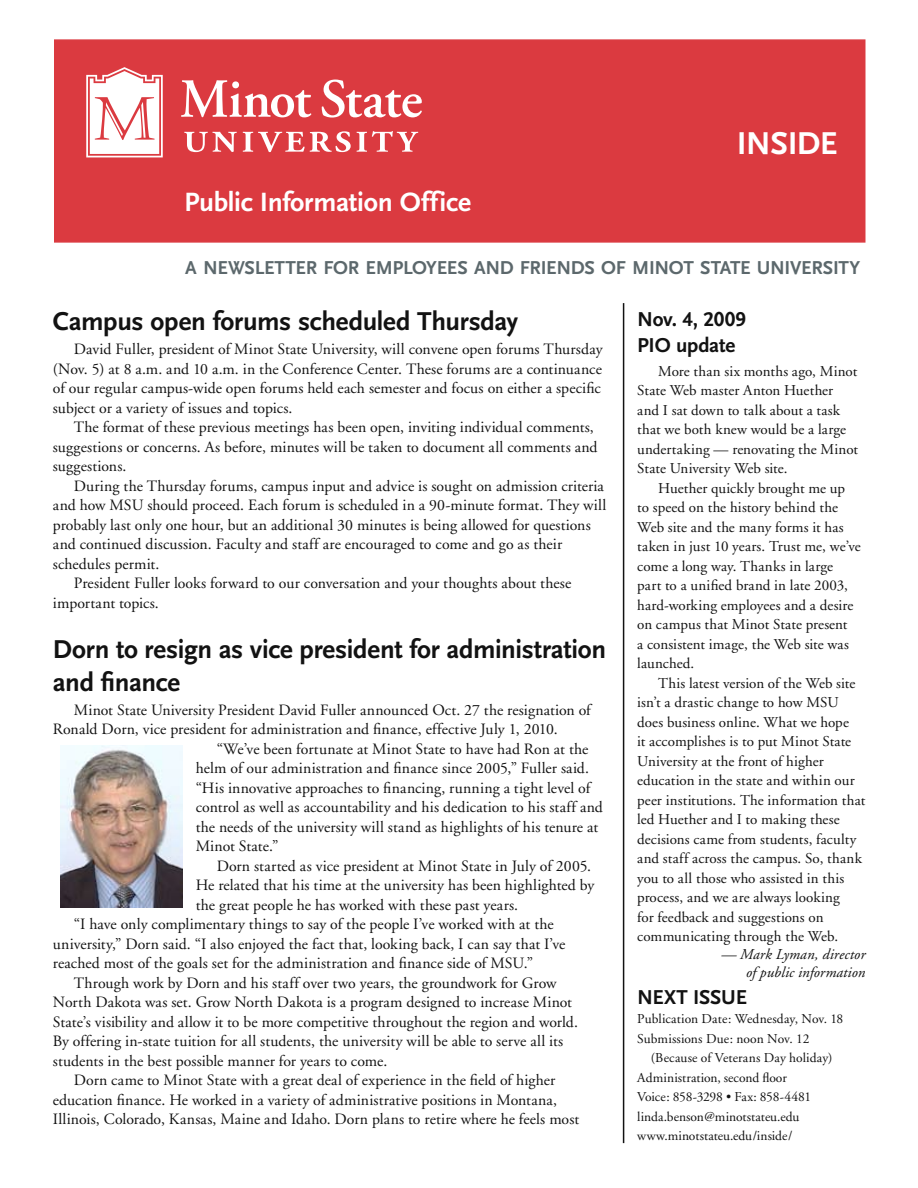
<style>
.page{position:relative;width:918px;height:1188px;background:#fff}
.page>*{position:absolute;margin:0;border:0;box-sizing:border-box;transform-origin:0 0}
.t1{font:700 33px "Scala Sans LF";color:#fff}
.t2{font:700 27.6px "Scala Sans";letter-spacing:-.01em;color:#fff}
.t3{font:700 27px/32.4px "Scala Sans LF";letter-spacing:-.01em;color:#121212}
.t4{font:700 21px/26.1px "Scala Sans LF";letter-spacing:-.01em;color:#121212}
.t5{font:700 19.5px "Scala Sans LF";letter-spacing:-.01em;color:#5c686c}
.t6{font:15.75px/19.5px "Adobe Garamond";letter-spacing:.005em;color:#121212;text-align:justify}
.t7{font:15px/19.5px "Adobe Garamond";letter-spacing:.005em;color:#121212}
.t8{font:italic 15px/18px "Adobe Garamond";letter-spacing:.005em;color:#121212;text-align:right}
.t9{font:13.5px/19.5px "Adobe Garamond";letter-spacing:.005em;color:#121212}
</style>
<div class="page">
<hr style="left:623px;top:303px;width:1px;height:840px;background:#121212">
<div style="left:54px;top:39px;width:812px;height:204px;background:#db3a40;border:2px solid #db3a40"></div>
<svg style="left:86px;top:67px;width:336px;height:90px"></svg>
<img style="left:60px;top:746px;width:122px;height:161px">
<h2 class="t2" style="left:184px;top:187px;width:289px">Public Information Office</h2>
<h1 class="t1" style="left:737px;top:125px;width:102px">inside</h1>
<p class="t5" style="left:185px;top:257px;width:461px">A n ewsletter for employees an d fri en ds of Mino</p>
<p class="t5" style="left:683px;top:257px;width:178px">t State University</p>
<h3 class="t3" style="left:53px;top:306px;width:467px">Campus open forums scheduled Thursday</h3>
<p class="t6" style="left:53px;top:340px;width:551px;text-indent:21px">David Fuller, president of Minot State University, will convene open forums Thursday (Nov. 5) at 8 a.m. and 10 a.m. in the Conference Center. These forums are a continuance of our regular campus-wide open forums held each semester and focus on either a specific subject or a variety of issues and topics.</p>
<p class="t6" style="left:53px;top:418px;width:546px;text-align:left;text-indent:21px">The format of these previous meetings has been open, inviting individual comments, suggestions or concerns. As before, minutes will be taken to document all comments and suggestions.</p>
<p class="t6" style="left:74px;top:476px;width:532px">During the Thursday forums, campus input and advice is sought on admission criteria</p>
<p class="t6" style="left:53px;top:496px;width:555px">and how MSU should proceed. Each forum is scheduled in a 90-minute format. They will</p>
<p class="t6" style="left:53px;top:515px;width:539px">probably last only one hour, but an additional 30 minutes is being allowed for questions</p>
<p class="t6" style="left:53px;top:535px;width:511px">and continued discussion. Faculty and staff are encouraged to come and go as their</p>
<p class="t6" style="left:53px;top:554px;width:108px">schedules permit.</p>
<p class="t6" style="left:74px;top:574px;width:499px">President Fuller looks forward to our conversation and your thoughts about these</p>
<p class="t6" style="left:53px;top:593px;width:108px">important topics.</p>
<h3 class="t3" style="left:53px;top:634px;width:555px">Dorn to resign as vice president for administration and finance</h3>
<p class="t6" style="left:74px;top:700px;width:519px">Minot State University President David Fuller announced Oct. 27 the resignation of</p>
<p class="t6" style="left:53px;top:720px;width:506px">Ronald Dorn, vice president for administration and finance, effective July 1, 2010.</p>
<p class="t6" style="left:217px;top:739px;width:373px">“We’ve been fortunate at Minot State to have had Ron at the</p>
<p class="t6" style="left:196px;top:759px;width:395px">helm of our administration and finance since 2005,” Fuller said.</p>
<p class="t6" style="left:196px;top:778px;width:396px">“His innovative approaches to financing, running a tight level of</p>
<p class="t6" style="left:196px;top:798px;width:409px">control as well as accountability and his dedication to his staff and</p>
<p class="t6" style="left:196px;top:817px;width:404px">the needs of the university will stand as highlights of his tenure at</p>
<p class="t6" style="left:196px;top:837px;width:84px">Minot State.”</p>
<p class="t6" style="left:217px;top:856px;width:376px">Dorn started as vice president at Minot State in July of 2005.</p>
<p class="t6" style="left:196px;top:876px;width:400px">He related that his time at the university has been highlighted by</p>
<p class="t6" style="left:196px;top:895px;width:324px">the great people he has worked with these past years.</p>
<p class="t6" style="left:74px;top:915px;width:481px">“I have only complimentary things to say of the people I’ve worked with at the</p>
<p class="t6" style="left:53px;top:934px;width:514px">university,” Dorn said. “I also enjoyed the fact that, looking back, I can say that I’ve</p>
<p class="t6" style="left:53px;top:954px;width:482px">reached most of the goals set for the administration and finance side of MSU.”</p>
<p class="t6" style="left:74px;top:973px;width:484px">Through work by Dorn and his staff over two years, the groundwork for Grow</p>
<p class="t6" style="left:53px;top:993px;width:521px">North Dakota was set. Grow North Dakota is a program designed to increase Minot</p>
<p class="t6" style="left:53px;top:1012px;width:527px">State’s visibility and allow it to be more competitive throughout the region and world.</p>
<p class="t6" style="left:53px;top:1032px;width:512px">By offering in-state tuition for all students, the university will be able to serve all its</p>
<p class="t6" style="left:53px;top:1051px;width:336px">students in the best possible manner for years to come.</p>
<p class="t6" style="left:74px;top:1071px;width:483px">Dorn came to Minot State with a great deal of experience in the field of higher</p>
<p class="t6" style="left:53px;top:1090px;width:506px">education finance. He worked in a variety of administrative positions in Montana,</p>
<p class="t6" style="left:53px;top:1110px;width:528px">Illinois, Colorado, Kansas, Maine and Idaho. Dorn plans to retire where he feels most</p>
<h3 class="t4" style="left:637px;top:306px;width:110px">Nov. 4, 2009<br>PIO update</h3>
<p class="t7" style="left:637px;top:362px;width:222px;text-indent:21px">More than six months ago, Minot<br>State Web master Anton Huether and I sat down to talk about a task that we both knew would be a large undertaking — renovating the Minot<br>State University Web site.</p>
<p class="t7" style="left:637px;top:479px;width:225px;text-indent:21px">Huether quickly brought me up<br>to speed on the history behind the<br>Web site and the many forms it has taken in just 10 years. Trust me, we’ve come a long way. Thanks in large part to a unified brand in late 2003, hard-working employees and a desire on campus that Minot State present<br>a consistent image, the Web site was launched.</p>
<p class="t7" style="left:637px;top:674px;width:230px;text-indent:21px">This latest version of the Web site isn’t a drastic change to how MSU does business online. What we hope<br>it accomplishes is to put Minot State University at the front of higher education in the state and within our peer institutions. The information that led Huether and I to making these decisions came from students, faculty and staff across the campus. So, thank you to all those who assisted in this process, and we are always looking<br>for feedback and suggestions on communicating through the Web.</p>
<p class="t8" style="left:721px;top:946px;width:146px">— Mark Lyman, director of public information</p>
<h3 class="t4" style="left:637px;top:985px;width:111px">Next Issue</h3>
<p class="t9" style="left:637px;top:1010px;width:208px">Publication Date: Wednesday, Nov. 18<br>Submissions Due: noon Nov. 12</p>
<p class="t9" style="left:637px;top:1049px;width:197px;text-indent:14px">(Because of Veterans Day holiday)<br>Administration, second floor<br>Voice: 858-3298 • Fax: 858-4481 linda.benson@minotstateu.edu www.minotstateu.edu/inside/</p>
</div>
